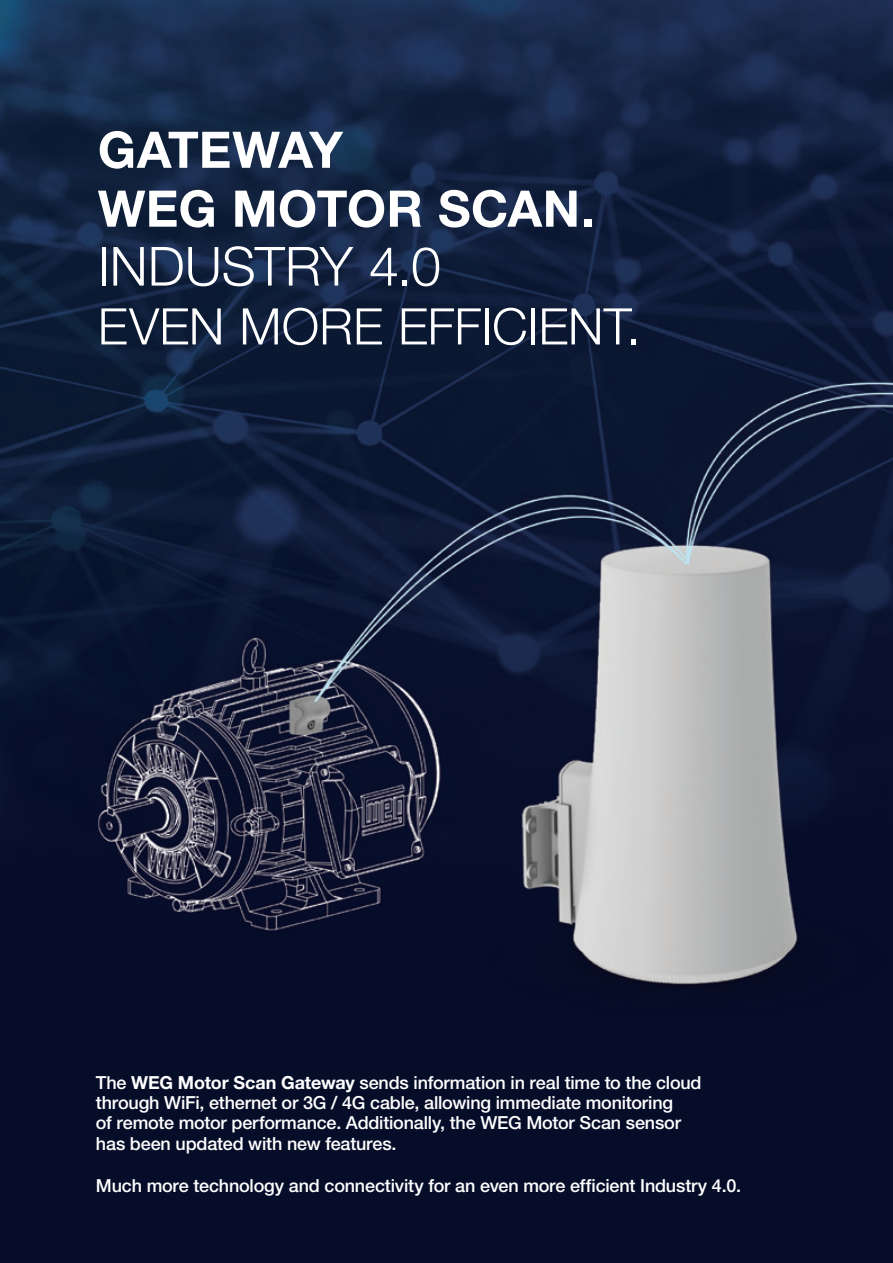
<style>
.page{position:relative;width:893px;height:1263px;background:#fff}
.page>*{position:absolute;margin:0;border:0;box-sizing:border-box;transform-origin:0 0}
.t1{font:300 54px "Helvetica Neue LT Pro";color:#fff}
.t2{font:700 50.4px "Helvetica Neue LT Pro";color:#fff}
.t3{font:300 50.4px "Helvetica Neue LT Pro";color:#fff}
.t4{font:500 18px/20.4px "Helvetica Neue LT Pro";letter-spacing:-.01em;color:#fff}
.s1{font-weight:700}
</style>
<div class="page">
<img style="left:0;top:0;width:892px;height:1263px">
<hr style="left:892px;top:0;width:1px;height:1263px;background:#a7a2a0">
<p class="t2" style="left:98px;top:118px;width:247px">GATEWAY</p>
<p class="t2" style="left:98px;top:177px;width:498px">WEG MOTOR SCAN.</p>
<p class="t1" style="left:98px;top:233px;width:345px">INDUSTRY 4.0</p>
<p class="t3" style="left:98px;top:296px;width:544px">EVEN MORE EFFICIENT.</p>
<p class="t4" style="left:96px;top:1072px;width:607px">The <span class="s1">WEG Motor Scan Gateway</span> sends information in real time to the cloud through WiFi, ethernet or 3G / 4G cable, allowing immediate monitoring<br>of remote motor performance. Additionally, the WEG Motor Scan sensor has been updated with new features.</p>
<p class="t4" style="left:96px;top:1175px;width:647px">Much more technology and connectivity for an even more efficient Industry 4.0.</p>
</div>
